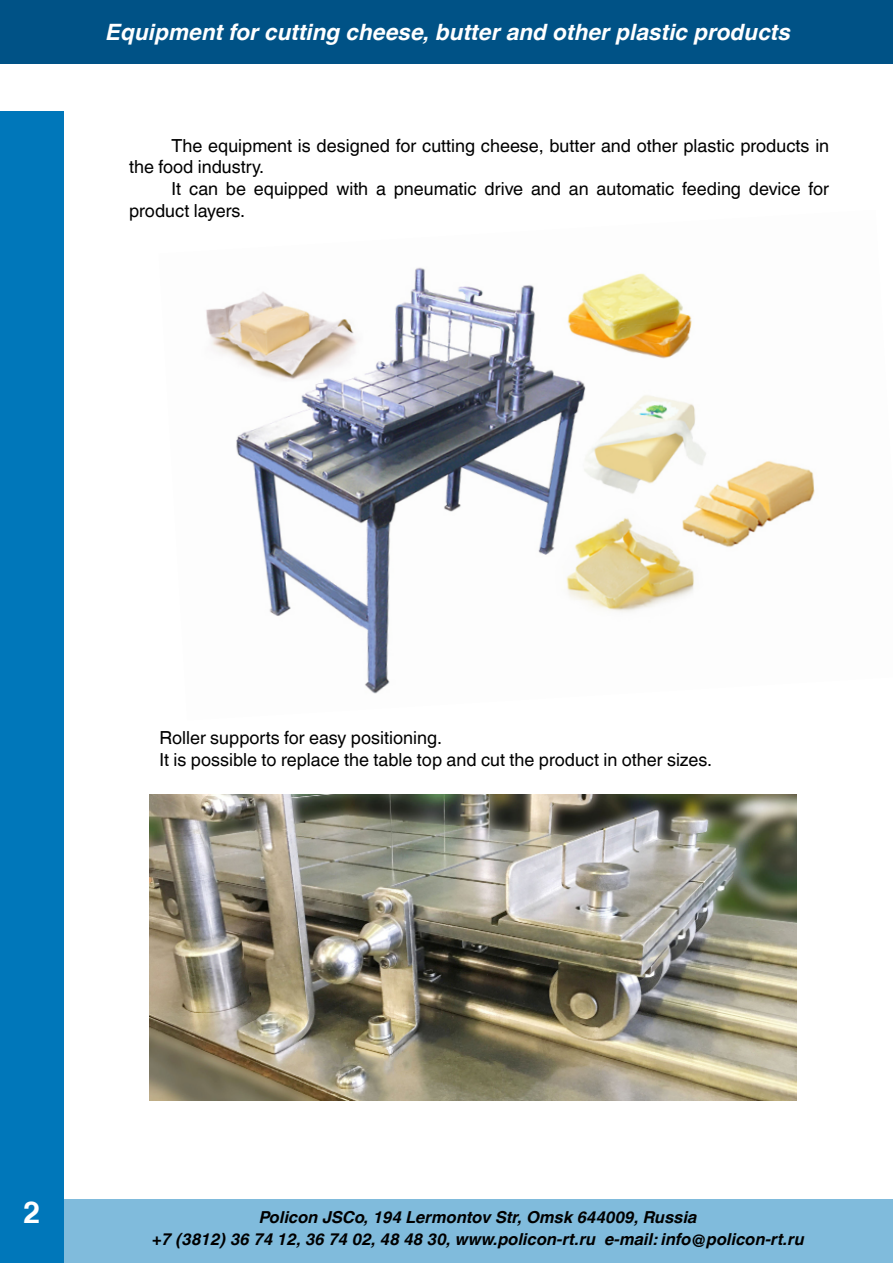
<style>
.page{position:relative;width:893px;height:1263px;background:#fff}
.page>*{position:absolute;margin:0;border:0;box-sizing:border-box;transform-origin:0 0}
.t1{font:700 30px "A1010 Helvetika";color:#fff}
.t2{font:italic 700 22.5px "Helvetica World";color:#fff}
.t3{font:18px/21.6px "Helvetica World";color:#000}
.t4{font:italic 700 16.5px/21.6px "Helvetica World";color:#000;text-align:center}
</style>
<div class="page">
<div style="left:0;top:112px;width:64px;height:1151px;background:#0077ba"></div>
<div style="left:0;top:0;width:893px;height:63px;background:#005286"></div>
<div style="left:64px;top:1199px;width:829px;height:64px;background:#80bbdc"></div>
<img style="left:206px;top:267px;width:609px;height:427px">
<img style="left:150px;top:794px;width:646px;height:306px">
<p class="t2" style="left:106px;top:19px;width:686px">Equipment for cutting cheese, butter and other plastic products</p>
<p class="t3" style="left:129px;top:135px;width:702px;text-indent:43px">The equipment is designed for cutting cheese, butter and other plastic products in the food industry.</p>
<p class="t3" style="left:129px;top:178px;width:701px;text-indent:43px">It can be equipped with a pneumatic drive and an automatic feeding device for product layers.</p>
<p class="t3" style="left:160px;top:727px;width:554px">Roller supports for easy positioning.<br>It is possible to replace the table top and cut the product in other sizes.</p>
<h1 class="t1" style="left:24px;top:1195px;width:18px">2</h1>
<p class="t4" style="left:152px;top:1206px;width:654px">Policon JSCo, 194 Lermontov Str, Omsk 644009, Russia<br>+7 (3812) 36 74 12, 36 74 02, 48 48 30, www.policon-rt.ru e-mail: info@policon-rt.ru</p>
</div>
